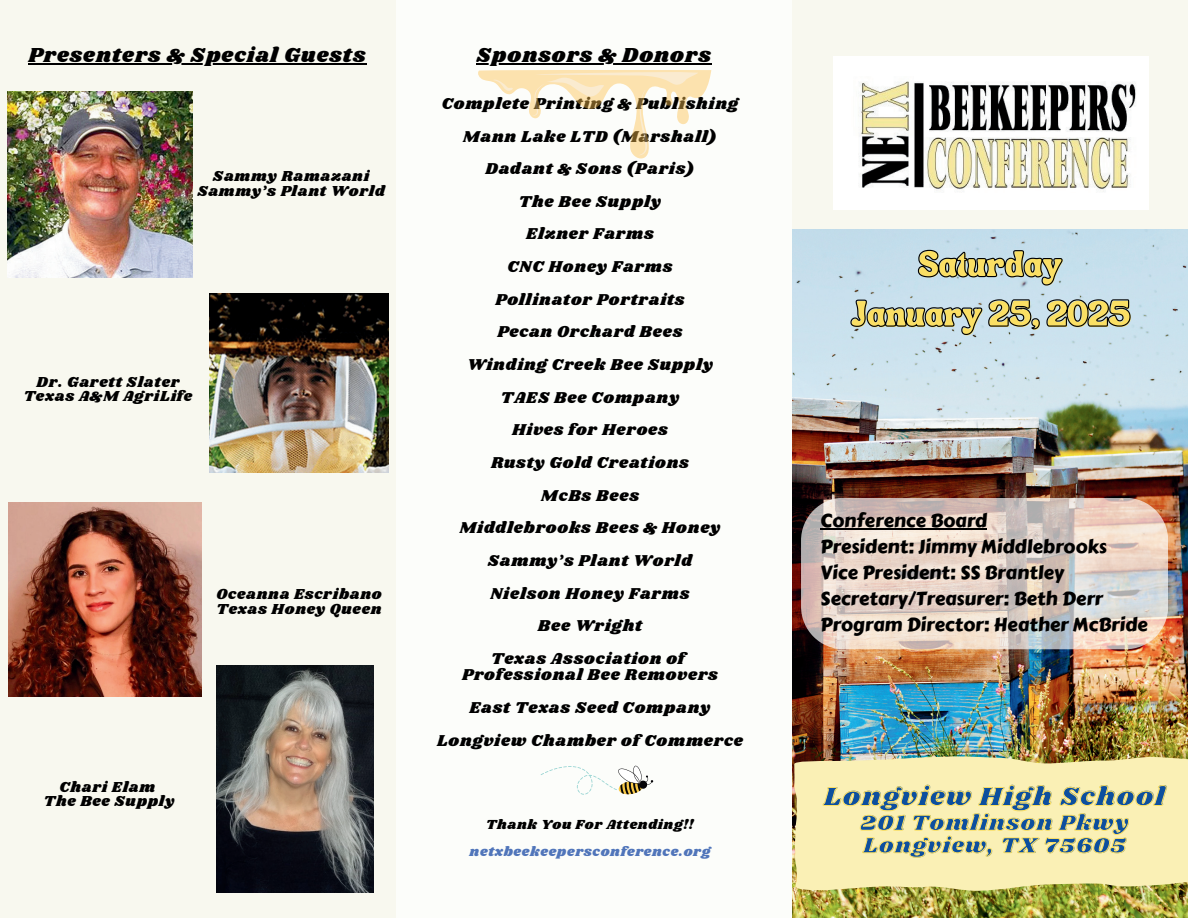
<style>
.page{position:relative;width:1188px;height:918px;background:#f8f8ef}
.page>*{position:absolute;margin:0;border:0;box-sizing:border-box;transform-origin:0 0}
.t1{font:27px "Shrikhand";letter-spacing:.05em;color:#0d4f9e}
.t2{font:22.5px/22.5px "Shrikhand";letter-spacing:.05em;color:#0d4f9e}
.t3{font:21px "Shrikhand";letter-spacing:.05em;color:#000}
.t4{font:18.75px/26px "Carter One";color:#000}
.t5{font:18px "TANSONGBIRD";color:#fadf64}
.t6{font:16.35px/32.7px "Shrikhand";letter-spacing:.05em;color:#000;text-align:center}
.t7{font:15px/14.7px "Shrikhand";letter-spacing:.05em;color:#000;text-align:center}
.t8{font:13.65px "Shrikhand";letter-spacing:.05em;color:#5075ba}
.t9{font:13.65px "Shrikhand";letter-spacing:.05em;color:#000}
</style>
<div class="page">
<div style="left:396px;top:0;width:396px;height:918px;background:#fcfdfa"></div>
<img style="left:833px;top:56px;width:84px;height:153px">
<img style="left:792px;top:229px;width:396px;height:689px">
<svg style="left:801px;top:498px;width:367px;height:151px;background:#dcccc2"></svg>
<svg style="left:792px;top:756px;width:396px;height:137px;background:#eae1a3"></svg>
<img style="left:7px;top:92px;width:186px;height:185px">
<img style="left:210px;top:293px;width:179px;height:179px">
<img style="left:8px;top:503px;width:194px;height:193px">
<img style="left:216px;top:665px;width:158px;height:228px">
<svg style="left:541px;top:766px;width:112px;height:29px"></svg>
<svg style="left:478px;top:70px;width:233px;height:89px"></svg>
<svg style="left:917px;top:56px;width:271px;height:230px"></svg>
<svg style="left:850px;top:298px;width:281px;height:38px;background:#aabec9"></svg>
<hr style="left:820px;top:528px;width:167px;height:1px;background:#000">
<svg style="left:822px;top:785px;width:345px;height:73px;background:#faeda8"></svg>
<hr style="left:28px;top:63px;width:339px;height:1px;background:#000">
<hr style="left:476px;top:63px;width:236px;height:1px;background:#000">
<p class="t3" style="left:28px;top:40px;width:339px">Presenters &amp; Special Guests</p>
<p class="t7" style="left:197px;top:169px;width:189px">Sammy Ramazani<br>Sammy’s Plant World</p>
<p class="t7" style="left:24px;top:375px;width:170px">Dr. Garett Slater<br>Texas A&amp;M AgriLife</p>
<p class="t7" style="left:216px;top:587px;width:167px;text-align:left">Oceanna Escribano<br>Texas Honey Queen</p>
<p class="t7" style="left:44px;top:780px;width:132px">Chari Elam<br>The Bee Supply</p>
<p class="t3" style="left:476px;top:40px;width:236px">Sponsors &amp; Donors</p>
<p class="t6" style="left:442px;top:88px;width:298px">Complete Printing &amp; Publishing<br>Mann Lake LTD (Marshall)<br>Dadant &amp; Sons (Paris)<br>The Bee Supply<br>Elzner Farms<br>CNC Honey Farms<br>Pollinator Portraits<br>Pecan Orchard Bees<br>Winding Creek Bee Supply<br>TAES Bee Company<br>Hives for Heroes<br>Rusty Gold Creations<br>McBs Bees<br>Middlebrooks Bees &amp; Honey<br>Sammy’s Plant World<br>Nielson Honey Farms<br>Bee Wright<br>Texas Association of</p>
<p class="t6" style="left:437px;top:659px;width:307px">Professional Bee Removers<br>East Texas Seed Company<br>Longview Chamber of Commerce</p>
<p class="t9" style="left:486px;top:815px;width:209px">Thank You For Attending!!</p>
<p class="t8" style="left:470px;top:842px;width:242px">netxbeekeepersconference.org</p>
<p class="t5" style="left:919px;top:261px;width:145px">Saturday</p>
<p class="t5" style="left:851px;top:310px;width:281px">January 25, 2025</p>
<p class="t4" style="left:820px;top:508px;width:329px">Conference Board<br>President: Jimmy Middlebrooks<br>Vice President: SS Brantley<br>Secretary/Treasurer: Beth Derr<br>Program Director: Heather McBride</p>
<h1 class="t1" style="left:824px;top:778px;width:342px">Longview High School</h1>
<h2 class="t2" style="left:860px;top:812px;width:270px">201 Tomlinson Pkwy<br>Longview, TX 75605</h2>
</div>
